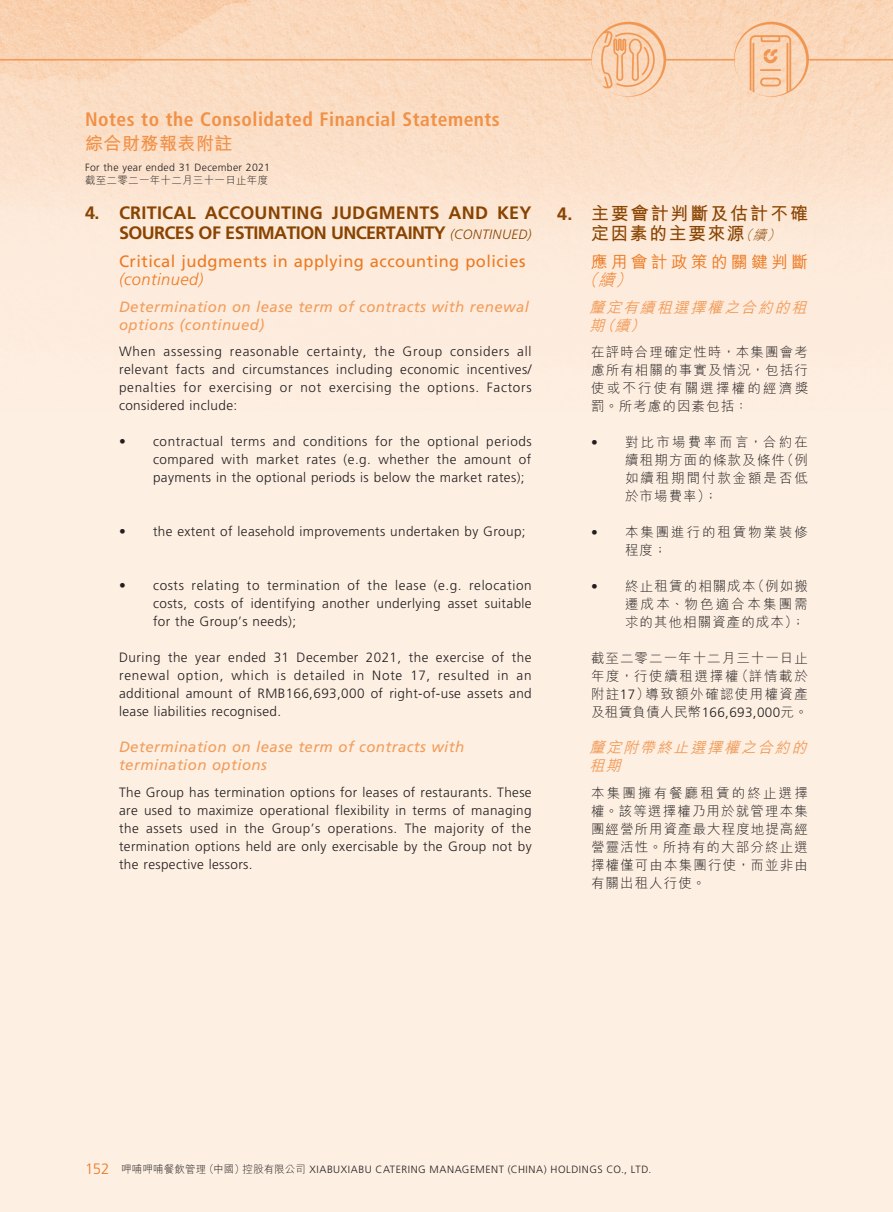
<style>
.page{position:relative;width:893px;height:1212px;background:#fff}
.page>*{position:absolute;margin:0;border:0;box-sizing:border-box;transform-origin:0 0}
.t1{font:700 condensed 19.5px "Frutiger LT Std";letter-spacing:.025em;color:#f09147}
.t2{font:700 18px/19.5px "Frutiger LT Std";letter-spacing:.015em;color:#894402;text-align:right}
.t3{font:700 18px/19.5px "M Hei HK";letter-spacing:.105em;color:#894402}
.t4{font:700 18px "M Hei HK";letter-spacing:.03em;color:#f09147}
.t5{font:16.5px "Frutiger LT Std";letter-spacing:.03em;color:#ec7a23}
.t6{font:italic 300 16.5px "Frutiger LT Std";letter-spacing:.03em;color:#ec7a23}
.t7{font:500 16.5px "M Hei HK";letter-spacing:.215em;color:#ec7a23}
.t8{font:italic 300 16.5px "M Hei HK";color:#ec7a23}
.t9{font:italic 15px/18px "Frutiger LT Std";letter-spacing:.03em;color:#f29d5c}
.t10{font:italic 500 15px/18px "M Hei HK";color:#f29d5c}
.t11{font:300 13.5px/18px "Frutiger LT Std";letter-spacing:.03em;color:#231f20;text-align:justify}
.t12{font:300 13.5px/18px "M Hei HK";letter-spacing:.085em;color:#231f20;text-align:justify}
.t13{font:300 13.5px/18px "M Hei HK";letter-spacing:.14em;color:#231f20}
.t14{font:300 10.5px "Frutiger LT Std";letter-spacing:.055em;color:#231f20}
.t15{font:300 10.5px "Frutiger LT Std";letter-spacing:.035em;color:#231f20}
.t16{font:300 10.5px "M Hei HK";letter-spacing:.03em;color:#231f20}
.s1{font-weight:300;font-style:italic;font-size:13.5px}
.s2{font-family:"Frutiger LT Std"}
.s3{font-family:"M Hei HK"}
.s4{font-size:15px;color:#ec7a23}
</style>
<div class="page">
<img style="left:0;top:0;width:892px;height:1212px">
<hr style="left:892px;top:0;width:1px;height:1212px;background:#fdefe1">
<h1 class="t1" style="left:85px;top:108px;width:416px">Notes to the Consolidated Financial Statements</h1>
<h2 class="t4" style="left:85px;top:130px;width:149px">綜合財務報表附註</h2>
<p class="t15" style="left:85px;top:161px;width:187px">For the year ended 31 December 2021</p>
<p class="t16" style="left:85px;top:173px;width:185px">截至二零二一年十二月三十一日止年度</p>
<h2 class="t2" style="left:85px;top:203px;width:448px">4. CRITICAL ACCOUNTING JUDGMENTS AND KEY<br>SOURCES OF ESTIMATION UNCERTAINTY <span class="s1">(CONTINUED)</span></h2>
<p class="t5" style="left:119px;top:252px;width:408px">Critical judgments in applying accounting policies</p>
<p class="t6" style="left:119px;top:270px;width:86px">(continued)</p>
<p class="t9" style="left:119px;top:298px;width:411px">Determination on lease term of contracts with renewal options (continued)</p>
<p class="t11" style="left:119px;top:343px;width:414px">When assessing reasonable certainty, the Group considers all relevant facts and circumstances including economic incentives/ penalties for exercising or not exercising the options. Factors considered include:</p>
<p class="t11" style="left:153px;top:433px;width:380px;text-indent:-34px">• contractual terms and conditions for the optional periods compared with market rates (e.g. whether the amount of payments in the optional periods is below the market rates);</p>
<p class="t11" style="left:119px;top:523px;width:408px">• the extent of leasehold improvements undertaken by Group;</p>
<p class="t11" style="left:153px;top:577px;width:380px;text-indent:-34px">• costs relating to termination of the lease (e.g. relocation costs, costs of identifying another underlying asset suitable for the Group’s needs);</p>
<p class="t11" style="left:119px;top:649px;width:414px">During the year ended 31 December 2021, the exercise of the renewal option, which is detailed in Note 17, resulted in an additional amount of RMB166,693,000 of right-of-use assets and lease liabilities recognised.</p>
<p class="t9" style="left:119px;top:738px;width:347px">Determination on lease term of contracts with termination options</p>
<p class="t11" style="left:119px;top:783px;width:414px">The Group has termination options for leases of restaurants. These are used to maximize operational flexibility in terms of managing the assets used in the Group’s operations. The majority of the termination options held are only exercisable by the Group not by the respective lessors.</p>
<h2 class="t3" style="left:591px;top:202px;width:218px;text-indent:-34px"><span class="s2">4.</span> 主要會計判斷及估計不確定因素的主要來源<span class="s1">（續）</span></h2>
<p class="t7" style="left:591px;top:250px;width:218px">應用會計政策的關鍵判斷</p>
<p class="t8" style="left:581px;top:269px;width:58px">（續）</p>
<p class="t10" style="left:589px;top:297px;width:224px">釐定有續租選擇權之合約的租期（續）</p>
<p class="t12" style="left:591px;top:343px;width:218px">在評時合理確定性時，本集團會考慮所有相關的事實及情況，包括行使或不行使有關選擇權的經濟獎罰。所考慮的因素包括：</p>
<p class="t12" style="left:625px;top:433px;width:184px;text-indent:-34px"><span class="s2">•</span> 對比市場費率而言，合約在續租期方面的條款及條件（例如續租期間付款金額是否低於市場費率）；</p>
<p class="t13" style="left:625px;top:523px;width:184px;text-indent:-34px"><span class="s2">•</span> 本集團進行的租賃物業裝修程度；</p>
<p class="t12" style="left:625px;top:577px;width:184px;text-indent:-34px"><span class="s2">•</span> 終止租賃的相關成本（例如搬遷成本、物色適合本集團需求的其他相關資產的成本）；</p>
<p class="t12" style="left:591px;top:649px;width:218px">截至二零二一年十二月三十一日止年度，行使續租選擇權（詳情載於附註<span class="s2">17</span>）導致額外確認使用權資產</p>
<p class="t11" style="left:591px;top:704px;width:218px"><span class="s3">及租賃負債人民幣</span>166,693,000<span class="s3">元。</span></p>
<p class="t10" style="left:589px;top:738px;width:224px">釐定附帶終止選擇權之合約的租期</p>
<p class="t12" style="left:591px;top:783px;width:218px">本集團擁有餐廳租賃的終止選擇權。該等選擇權乃用於就管理本集團經營所用資產最大程度地提高經營靈活性。所持有的大部分終止選擇權僅可由本集團行使，而並非由有關出租人行使。</p>
<p class="t14" style="left:85px;top:1164px;width:568px"><span class="s4">152</span> <span class="s3">呷哺呷哺餐飲管理（中國）控股有限公司</span> XIABUXIABU CATERING MANAGEMENT (CHINA) HOLDINGS CO., LTD.</p>
</div>
